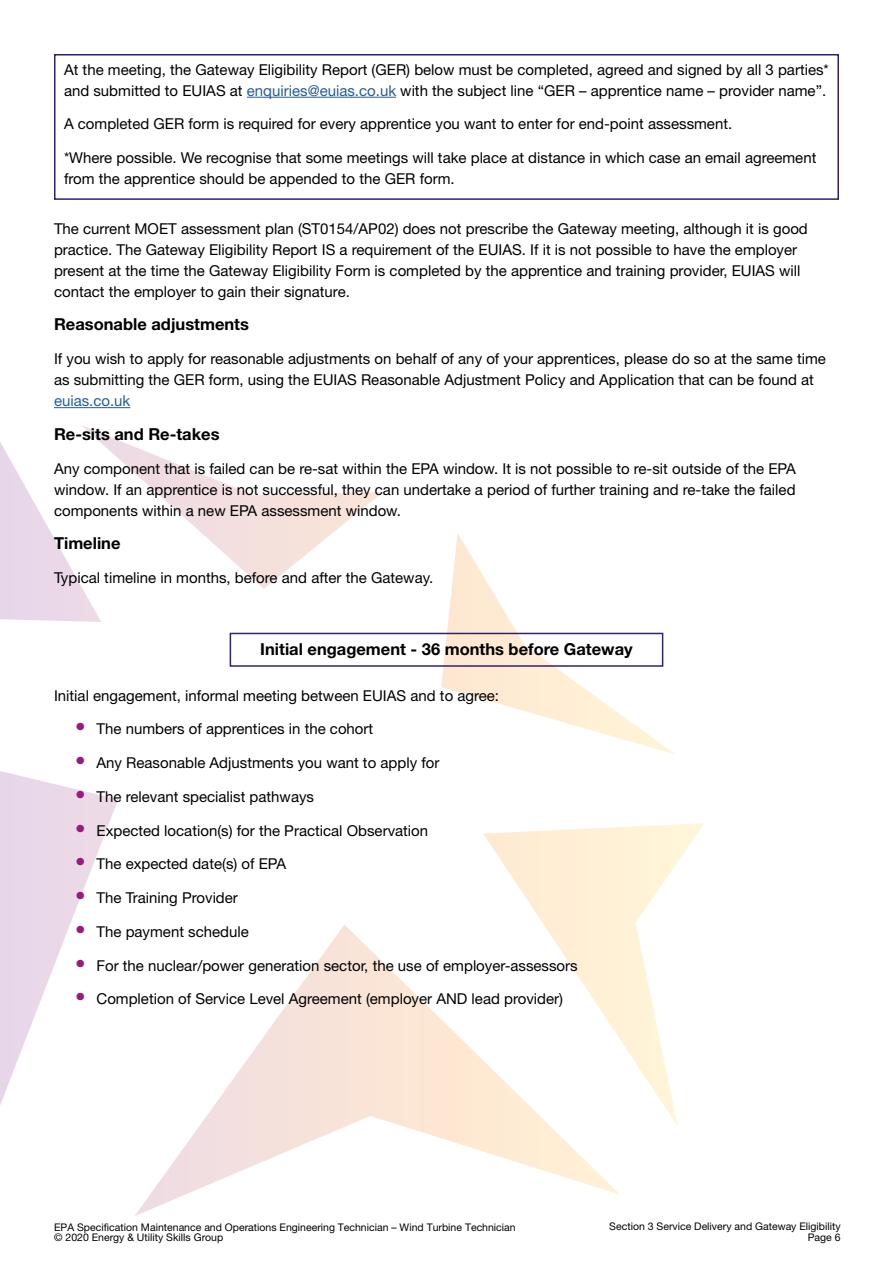
<style>
.page{position:relative;width:893px;height:1263px;background:#fff}
.page>*{position:absolute;margin:0;border:0;box-sizing:border-box;transform-origin:0 0}
.t1{font:700 16.5px "Helvetica Neue LT Std";color:#000}
.t2{font:15px/21px "Helvetica Neue LT Std";color:#000}
.t3{font:15px "Helvetica Neue LT Std";color:#275b9b}
.t4{font:10.5px/10.5px "Helvetica Neue LT Std";color:#000;text-align:right}
.s1{color:#275b9b}
.s2{font-size:21px;color:#991a81}
</style>
<div class="page">
<svg style="left:0;top:426px;width:704px;height:790px"></svg>
<hr style="left:54px;top:407px;width:76px;height:1px;background:#275b9b">
<hr style="left:247px;top:97px;width:149px;height:1px;background:#275b9b">
<div style="left:54px;top:54px;width:785px;height:146px;border:2px solid #322173"></div>
<div style="left:230px;top:633px;width:433px;height:34px;border:2px solid #322173"></div>
<p class="t2" style="left:64px;top:59px;width:766px">At the meeting, the Gateway Eligibility Report (GER) below must be completed, agreed and signed by all 3 parties* and submitted to EUIAS at <span class="s1">enquiries@euias.co.uk</span> with the subject line “GER – apprentice name – provider name”.</p>
<p class="t2" style="left:64px;top:113px;width:670px">A completed GER form is required for every apprentice you want to enter for end-point assessment.</p>
<p class="t2" style="left:64px;top:147px;width:754px">*Where possible. We recognise that some meetings will take place at distance in which case an email agreement from the apprentice should be appended to the GER form.</p>
<p class="t2" style="left:54px;top:218px;width:755px">The current MOET assessment plan (ST0154/AP02) does not prescribe the Gateway meeting, although it is good practice. The Gateway Eligibility Report IS a requirement of the EUIAS. If it is not possible to have the employer present at the time the Gateway Eligibility Form is completed by the apprentice and training provider, EUIAS will contact the employer to gain their signature.</p>
<p class="t1" style="left:54px;top:314px;width:196px">Reasonable adjustments</p>
<p class="t2" style="left:54px;top:348px;width:773px">If you wish to apply for reasonable adjustments on behalf of any of your apprentices, please do so at the same time as submitting the GER form, using the EUIAS Reasonable Adjustment Policy and Application that can be found at</p>
<p class="t3" style="left:54px;top:392px;width:78px">euias.co.uk</p>
<p class="t1" style="left:54px;top:424px;width:167px">Re-sits and Re-takes</p>
<p class="t2" style="left:54px;top:458px;width:743px;text-align:justify">Any component that is failed can be re-sat within the EPA window. It is not possible to re-sit outside of the EPA window. If an apprentice is not successful, they can undertake a period of further training and re-take the failed components within a new EPA assessment window.</p>
<p class="t1" style="left:54px;top:533px;width:68px">Timeline</p>
<p class="t2" style="left:54px;top:567px;width:381px">Typical timeline in months, before and after the Gateway.</p>
<p class="t1" style="left:260px;top:638px;width:374px">Initial engagement - 36 months before Gateway</p>
<p class="t2" style="left:54px;top:684px;width:447px">Initial engagement, informal meeting between EUIAS and to agree:</p>
<p class="t2" style="left:75px;top:718px;width:300px"><span class="s2">•</span> The numbers of apprentices in the cohort</p>
<p class="t2" style="left:75px;top:752px;width:366px"><span class="s2">•</span> Any Reasonable Adjustments you want to apply for</p>
<p class="t2" style="left:75px;top:786px;width:240px"><span class="s2">•</span> The relevant specialist pathways</p>
<p class="t2" style="left:75px;top:819px;width:354px"><span class="s2">•</span> Expected location(s) for the Practical Observation</p>
<p class="t2" style="left:75px;top:853px;width:212px"><span class="s2">•</span> The expected date(s) of EPA</p>
<p class="t2" style="left:75px;top:887px;width:164px"><span class="s2">•</span> The Training Provider</p>
<p class="t2" style="left:75px;top:921px;width:175px"><span class="s2">•</span> The payment schedule</p>
<p class="t2" style="left:75px;top:954px;width:504px"><span class="s2">•</span> For the nuclear/power generation sector, the use of employer-assessors</p>
<p class="t2" style="left:75px;top:988px;width:489px"><span class="s2">•</span> Completion of Service Level Agreement (employer AND lead provider)</p>
<p class="t4" style="left:54px;top:1221px;width:463px;text-align:left">EPA Specification Maintenance and Operations Engineering Technician – Wind Turbine Technician © 2020 Energy &amp; Utility Skills Group</p>
<p class="t4" style="left:609px;top:1221px;width:233px">Section 3 Service Delivery and Gateway Eligibility<br>Page 6</p>
</div>
